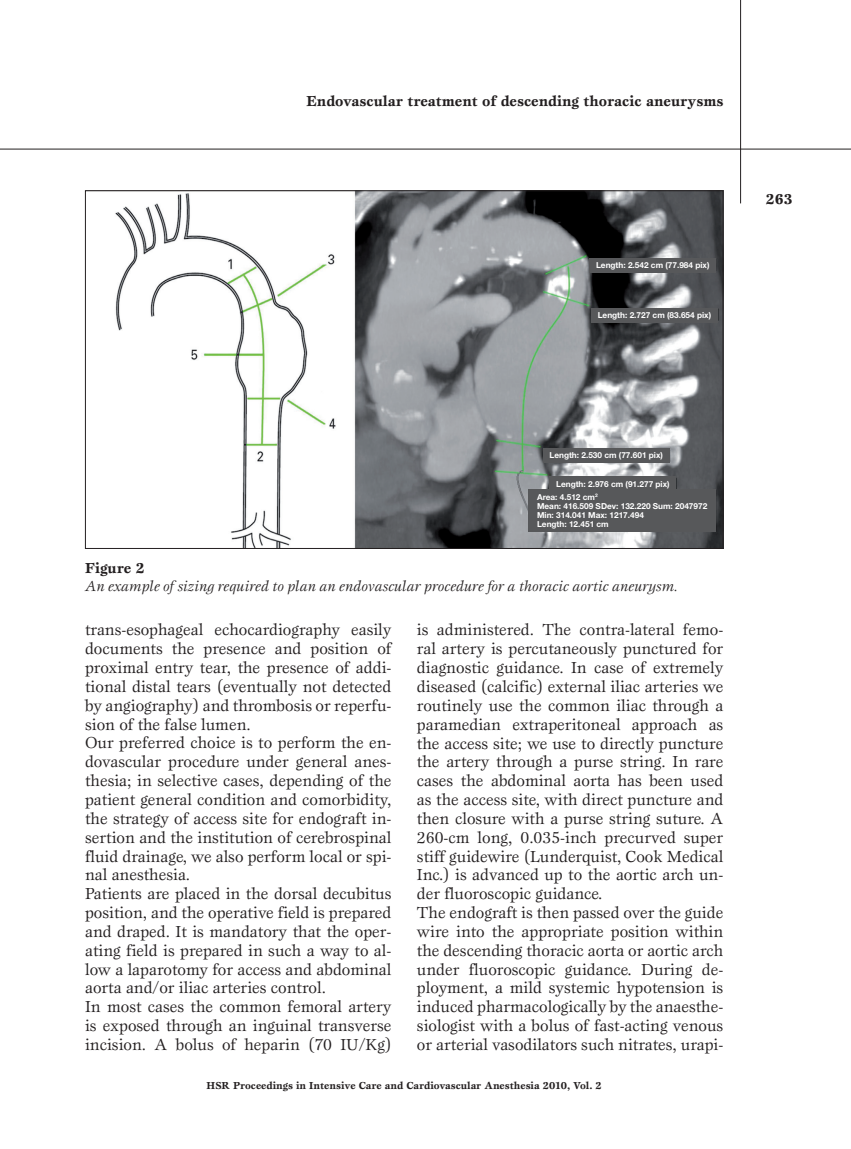
<style>
.page{position:relative;width:851px;height:1149px;background:#fff}
.page>*{position:absolute;margin:0;border:0;box-sizing:border-box;transform-origin:0 0}
.t1{font:16.5px/18.9px "Esprit Std";color:#231f20}
.t2{font:italic 15px "Esprit Std";color:#231f20}
.t3{font:700 15px "Esprit Std";color:#231f20}
.t4{font:700 10.5px "Esprit Std";color:#231f20}
.t5{font:700 8.25px/9px "Helvetica Neue LT Std";color:#fff}
</style>
<div class="page">
<hr style="left:0;top:149px;width:850px;height:1px;background:#231f20">
<hr style="left:740px;top:0;width:1px;height:203px;background:#231f20">
<img style="left:115px;top:192px;width:606px;height:354px">
<div style="left:589px;top:258px;width:127px;height:14px;background:#57585a"></div>
<div style="left:591px;top:308px;width:126px;height:14px;background:#57585a"></div>
<div style="left:542px;top:448px;width:127px;height:14px;background:#57585a"></div>
<div style="left:549px;top:476px;width:127px;height:15px;background:#57585a"></div>
<div style="left:528px;top:489px;width:187px;height:42px;background:#57585a"></div>
<p class="t3" style="left:306px;top:91px;width:418px">Endovascular treatment of descending thoracic aneurysms</p>
<p class="t5" style="left:596px;top:261px;width:115px">Length: 2.542 cm (77.984 pix)</p>
<p class="t5" style="left:597px;top:310px;width:115px">Length: 2.727 cm (83.654 pix)</p>
<p class="t3" style="left:765px;top:189px;width:28px">263</p>
<p class="t5" style="left:549px;top:450px;width:115px">Length: 2.530 cm (77.601 pix)</p>
<p class="t5" style="left:537px;top:477px;width:134px;line-height:13px;text-indent:19px">Length: 2.976 cm (91.277 pix)<br>Area: 4.512 cm<sup>2</sup></p>
<p class="t5" style="left:537px;top:501px;width:172px">Mean: 416.509 SDev: 132.220 Sum: 2047972<br>Min: 314.041 Max: 1217.494<br>Length: 12.451 cm</p>
<p class="t3" style="left:85px;top:558px;width:61px">Figure 2</p>
<p class="t2" style="left:85px;top:577px;width:594px">An example of sizing required to plan an endovascular procedure for a thoracic aortic aneurysm.</p>
<p class="t1" style="left:85px;top:620px;width:308px">trans-esophageal echocardiography easily documents the presence and position of proximal entry tear, the presence of addi&shy;tional distal tears (eventually not detected by angiography) and thrombosis or reperfu&shy;sion of the false lumen.<br>Our preferred choice is to perform the en&shy;dovascular procedure under general anes&shy;thesia; in selective cases, depending of the patient general condition and comorbidity, the strategy of access site for endograft in&shy;sertion and the institution of cerebrospinal fluid drainage, we also perform local or spi&shy;nal anesthesia.<br>Patients are placed in the dorsal decubitus position, and the operative field is prepared and draped. It is mandatory that the oper&shy;ating field is prepared in such a way to al&shy;low a laparotomy for access and abdominal aorta and/or iliac arteries control.<br>In most cases the common femoral artery is exposed through an inguinal transverse incision. A bolus of heparin (70 IU/Kg)</p>
<p class="t1" style="left:417px;top:620px;width:308px">is administered. The contra-lateral femo&shy;ral artery is percutaneously punctured for diagnostic guidance. In case of extremely diseased (calcific) external iliac arteries we routinely use the common iliac through a paramedian extraperitoneal approach as the access site; we use to directly puncture the artery through a purse string. In rare cases the abdominal aorta has been used as the access site, with direct puncture and then closure with a purse string suture. A 260-cm long, 0.035-inch precurved super stiff guidewire (Lunderquist, Cook Medical Inc.) is advanced up to the aortic arch un&shy;der fluoroscopic guidance.<br>The endograft is then passed over the guide wire into the appropriate position within the descending thoracic aorta or aortic arch under fluoroscopic guidance. During de&shy;ployment, a mild systemic hypotension is induced pharmacologically by the anaesthe&shy;siologist with a bolus of fast-acting venous or arterial vasodilators such nitrates, urapi-</p>
<p class="t4" style="left:206px;top:1078px;width:396px">HSR Proceedings in Intensive Care and Cardiovascular Anesthesia 2010, Vol. 2</p>
</div>
